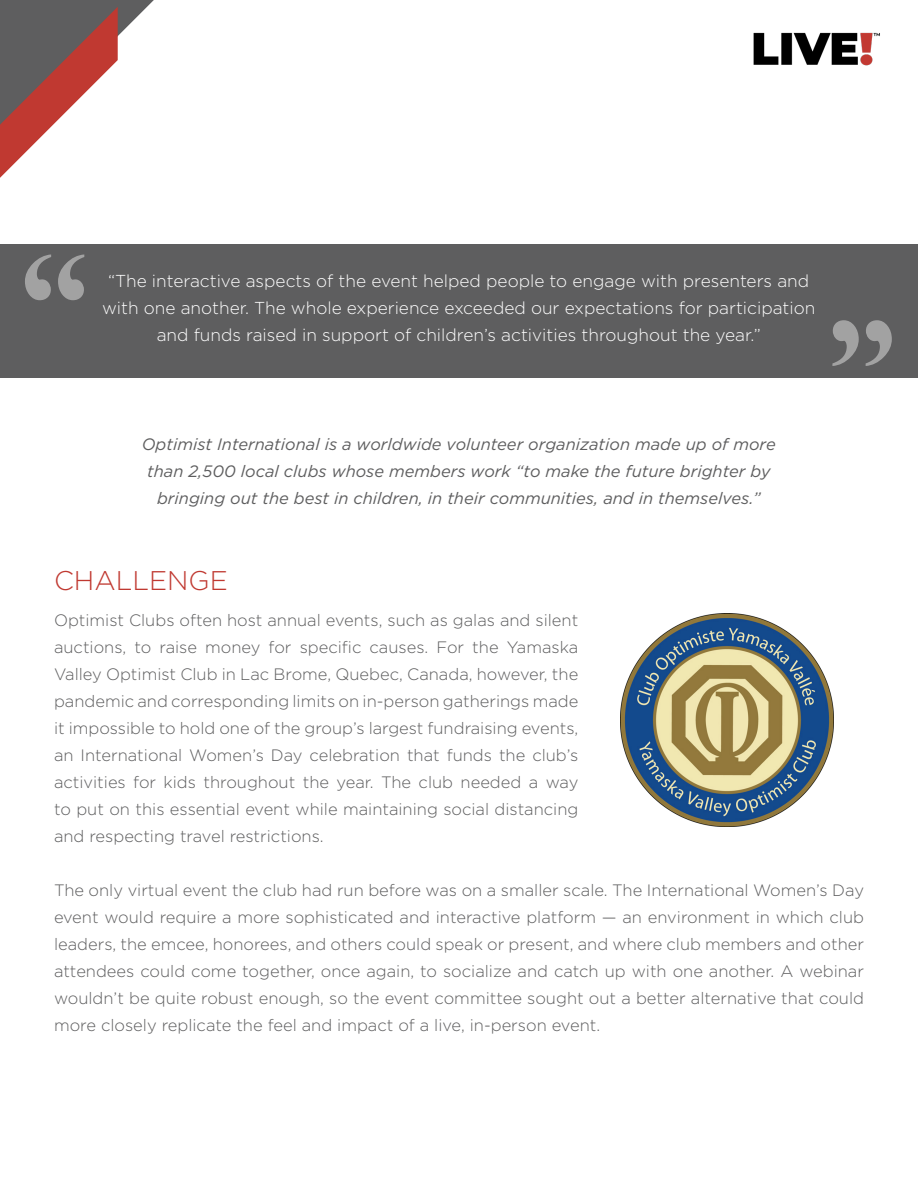
<style>
.page{position:relative;width:918px;height:1188px;background:#fff}
.page>*{position:absolute;margin:0;border:0;box-sizing:border-box;transform-origin:0 0}
.t1{font:700 150px "Perpetua";color:#e7e7e7}
.t2{font:300 27px "Gotham";color:#c03931}
.t3{font:300 17.25px/27px "Gotham";color:#fff;text-align:center}
.t4{font:300 16.5px/27px "Gotham";color:#5e5e5f;text-align:justify}
.t5{font:italic 16.5px/27px "Gotham";color:#5e5e5f;text-align:center}
</style>
<div class="page">
<img style="left:753px;top:32px;width:127px;height:34px">
<svg style="left:0;top:0;width:154px;height:178px"></svg>
<div style="left:0;top:244px;width:918px;height:133px;background:#5e5e5f"></div>
<img style="left:621px;top:614px;width:213px;height:213px">
<h1 class="t1" style="left:20px;top:211px;width:70px">“</h1>
<p class="t3" style="left:102px;top:267px;width:715px">“The interactive aspects of the event helped people to engage with presenters and with one another. The whole experience exceeded our expectations for participation and funds raised in support of children’s activities throughout the year.”</p>
<h1 class="t1" style="left:897px;top:410px;width:70px;rotate:-180deg">“</h1>
<p class="t5" style="left:142px;top:430px;width:636px">Optimist International is a worldwide volunteer organization made up of more than 2,500 local clubs whose members work “to make the future brighter by bringing out the best in children, in their communities, and in themselves.”</p>
<p class="t2" style="left:54px;top:564px;width:175px">CHALLENGE</p>
<p class="t4" style="left:54px;top:607px;width:526px">Optimist Clubs often host annual events, such as galas and silent auctions, to raise money for specific causes. For the Yamaska Valley Optimist Club in Lac Brome, Quebec, Canada, however, the pandemic and corresponding limits on in-person gatherings made it impossible to hold one of the group’s largest fundraising events, an International Women’s Day celebration that funds the club’s activities for kids throughout the year. The club needed a way to put on this essential event while maintaining social distancing and respecting travel restrictions.</p>
<p class="t4" style="left:54px;top:877px;width:812px">The only virtual event the club had run before was on a smaller scale. The International Women’s Day event would require a more sophisticated and interactive platform — an environment in which club leaders, the emcee, honorees, and others could speak or present, and where club members and other attendees could come together, once again, to socialize and catch up with one another. A webinar wouldn’t be quite robust enough, so the event committee sought out a better alternative that could more closely replicate the feel and impact of a live, in-person event.</p>
</div>
